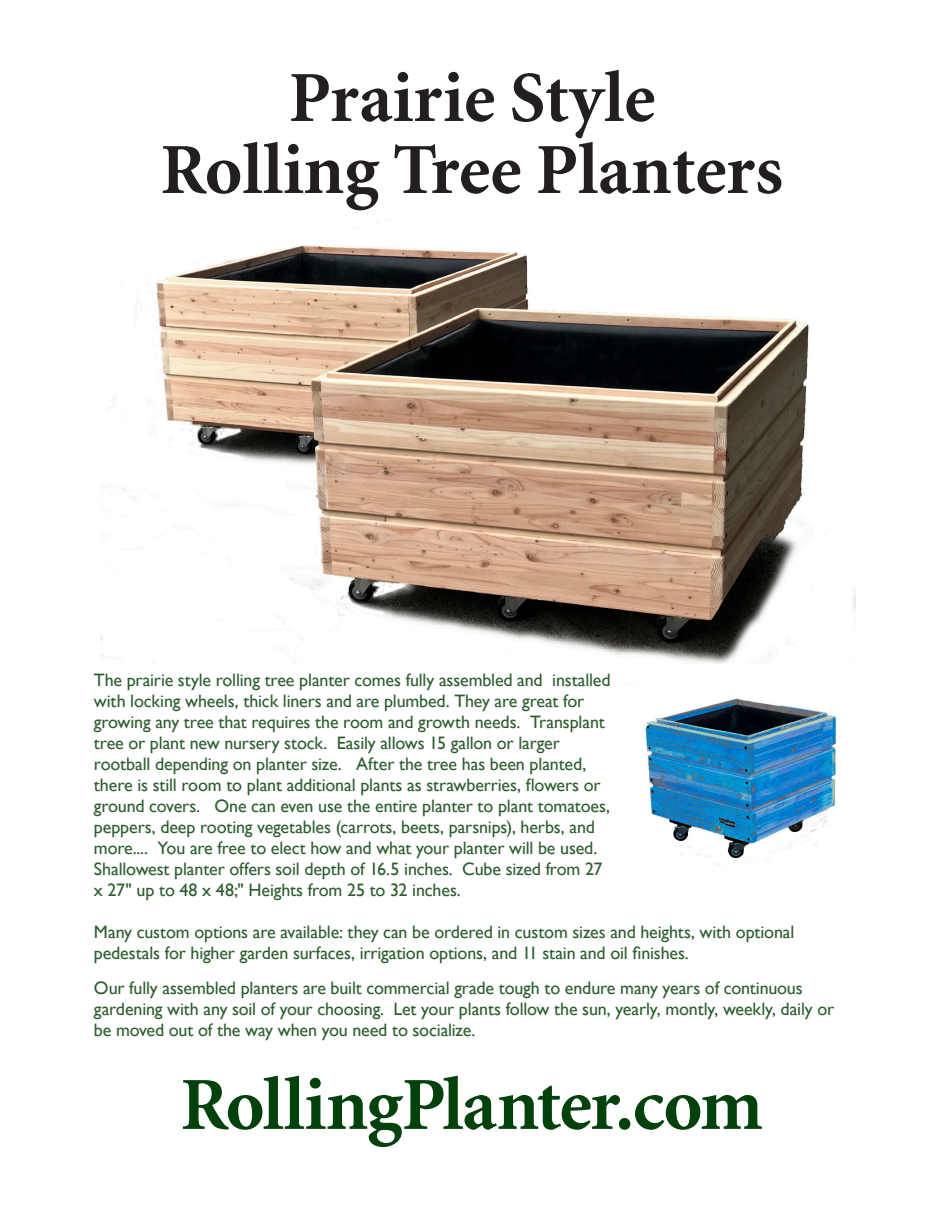
<style>
.page{position:relative;width:944px;height:1214px;background:#fff}
.page>*{position:absolute;margin:0;border:0;box-sizing:border-box;transform-origin:0 0}
.t1{font:700 75px "Minion";letter-spacing:-.02em;color:#00410c}
.t2{font:700 72px "Minion";color:#231f20}
.t3{font:18px/21px "Gill Sans";letter-spacing:-.01em;color:#2c5e2e}
</style>
<div class="page">
<img style="left:100px;top:222px;width:755px;height:442px">
<img style="left:645px;top:698px;width:192px;height:166px">
<p class="t2" style="left:289px;top:61px;width:368px">Prairie Style</p>
<p class="t2" style="left:161px;top:133px;width:624px">Rolling Tree Planters</p>
<p class="t3" style="left:94px;top:669px;width:518px">The prairie style rolling tree planter comes fully assembled and installed with locking wheels, thick liners and are plumbed. They are great for growing any tree that requires the room and growth needs. Transplant tree or plant new nursery stock. Easily allows 15 gallon or larger rootball depending on planter size. After the tree has been planted, there is still room to plant additional plants as strawberries, flowers or ground covers. One can even use the entire planter to plant tomatoes, peppers, deep rooting vegetables (carrots, beets, parsnips), herbs, and more.... You are free to elect how and what your planter will be used.<br>Shallowest planter offers soil depth of 16.5 inches. Cube sized from 27 x 27" up to 48 x 48;" Heights from 25 to 32 inches.</p>
<p class="t3" style="left:94px;top:921px;width:702px">Many custom options are available: they can be ordered in custom sizes and heights, with optional pedestals for higher garden surfaces, irrigation options, and 11 stain and oil finishes.</p>
<p class="t3" style="left:94px;top:977px;width:742px">Our fully assembled planters are built commercial grade tough to endure many years of continuous gardening with any soil of your choosing. Let your plants follow the sun, yearly, montly, weekly, daily or be moved out of the way when you need to socialize.</p>
<p class="t1" style="left:181px;top:1067px;width:583px">RollingPlanter.com</p>
</div>
